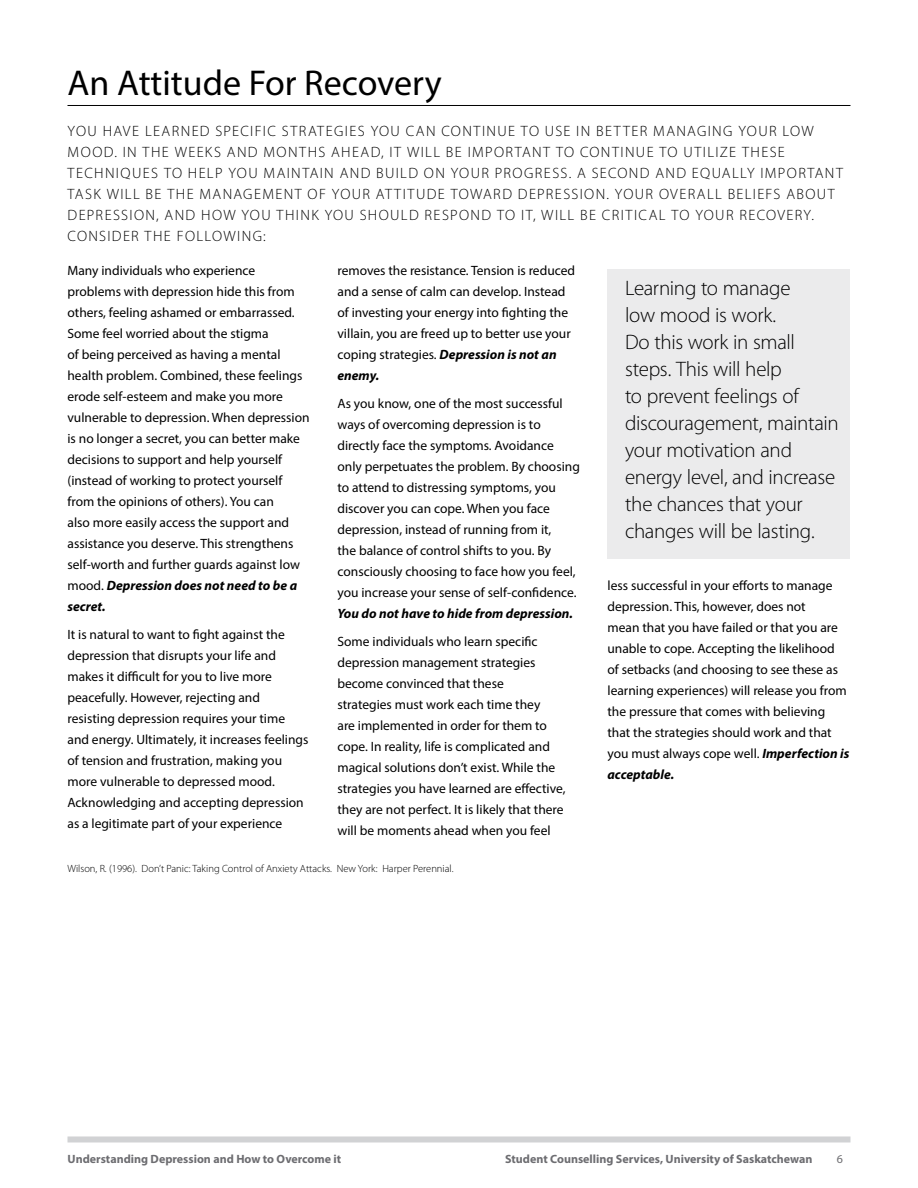
<style>
.page{position:relative;width:918px;height:1188px;background:#fff}
.page>*{position:absolute;margin:0;border:0;box-sizing:border-box;transform-origin:0 0}
.Heading_1{font:36px "Myriad Pro";color:#000}
.t1{font:300 21px/27px "Myriad Pro";letter-spacing:-.015em;color:#000}
.Body_span_columns{font:300 15px/21px "Myriad Pro";letter-spacing:.09em;color:#000}
.Body{font:13.5px/21px "Myriad Pro";color:#000}
.t2{font:700 12px "Myriad Pro";color:#6d6d71}
.t3{font:12px "Myriad Pro";color:#6d6d71}
.References{font:300 10.5px "Myriad Pro";color:#000}
.s1{font-weight:700;font-style:italic}
</style>
<div class="page">
<div style="left:68px;top:1136px;width:782px;height:6px;background:#d1d2d4"></div>
<div style="left:608px;top:269px;width:242px;height:289px;background:#ebebec"></div>
<hr style="left:68px;top:105px;width:782px;height:1px;background:#000">
<p class="Heading_1" style="left:68px;top:60px;width:376px">An Attitude For Recovery</p>
<p class="Body_span_columns" style="left:68px;top:121px;width:777px">YOU HAVE LEARNED SPECIFIC STRATEGIES YOU CAN CONTINUE TO USE IN BETTER MANAGING YOUR LOW MOOD. IN THE WEEKS AND MONTHS AHEAD, IT WILL BE IMPORTANT TO CONTINUE TO UTILIZE THESE TECHNIQUES TO HELP YOU MAINTAIN AND BUILD ON YOUR PROGRESS. A SECOND AND EQUALLY IMPORTANT TASK WILL BE THE MANAGEMENT OF YOUR ATTITUDE TOWARD DEPRESSION. YOUR OVERALL BELIEFS ABOUT DEPRESSION, AND HOW YOU THINK YOU SHOULD RESPOND TO IT, WILL BE CRITICAL TO YOUR RECOVERY.<br>CONSIDER THE FOLLOWING:</p>
<p class="Body" style="left:68px;top:260px;width:244px">Many individuals who experience problems with depression hide this from others, feeling ashamed or embarrassed.<br>Some feel worried about the stigma<br>of being perceived as having a mental health problem. Combined, these feelings erode self-esteem and make you more vulnerable to depression. When depression is no longer a secret, you can better make decisions to support and help yourself (instead of working to protect yourself from the opinions of others). You can<br>also more easily access the support and assistance you deserve. This strengthens self-worth and further guards against low mood. <span class="s1">Depression does not need to be a secret.</span></p>
<p class="Body" style="left:68px;top:624px;width:242px">It is natural to want to fight against the depression that disrupts your life and makes it difficult for you to live more peacefully. However, rejecting and resisting depression requires your time and energy. Ultimately, it increases feelings of tension and frustration, making you more vulnerable to depressed mood.<br>Acknowledging and accepting depression as a legitimate part of your experience</p>
<p class="Body" style="left:338px;top:260px;width:239px">removes the resistance. Tension is reduced and a sense of calm can develop. Instead of investing your energy into fighting the villain, you are freed up to better use your coping strategies. <span class="s1">Depression is not an enemy.</span></p>
<p class="Body" style="left:338px;top:393px;width:244px">As you know, one of the most successful ways of overcoming depression is to directly face the symptoms. Avoidance only perpetuates the problem. By choosing to attend to distressing symptoms, you discover you can cope. When you face depression, instead of running from it,<br>the balance of control shifts to you. By consciously choosing to face how you feel, you increase your sense of self-confidence.<br><span class="s1">You do not have to hide from depression.</span></p>
<p class="Body" style="left:338px;top:631px;width:230px">Some individuals who learn specific depression management strategies become convinced that these<br>strategies must work each time they<br>are implemented in order for them to cope. In reality, life is complicated and magical solutions don’t exist. While the strategies you have learned are effective, they are not perfect. It is likely that there will be moments ahead when you feel</p>
<p class="t1" style="left:625px;top:275px;width:215px">Learning to manage<br>low mood is work.<br>Do this work in small steps. This will help<br>to prevent feelings of discouragement, maintain your motivation and energy level, and increase the chances that your changes will be lasting.</p>
<p class="Body" style="left:608px;top:575px;width:243px">less successful in your efforts to manage depression. This, however, does not<br>mean that you have failed or that you are unable to cope. Accepting the likelihood<br>of setbacks (and choosing to see these as learning experiences) will release you from the pressure that comes with believing that the strategies should work and that you must always cope well. <span class="s1">Imperfection is acceptable.</span></p>
<p class="References" style="left:68px;top:863px;width:388px">Wilson, R. (1996). Don’t Panic: Taking Control of Anxiety Attacks. New York: Harper Perennial.</p>
<p class="t2" style="left:68px;top:1151px;width:275px">Understanding Depression and How to Overcome it</p>
<p class="t2" style="left:505px;top:1151px;width:309px">Student Counselling Services, University of Saskatchewan</p>
<p class="t3" style="left:837px;top:1151px;width:8px">6</p>
</div>
